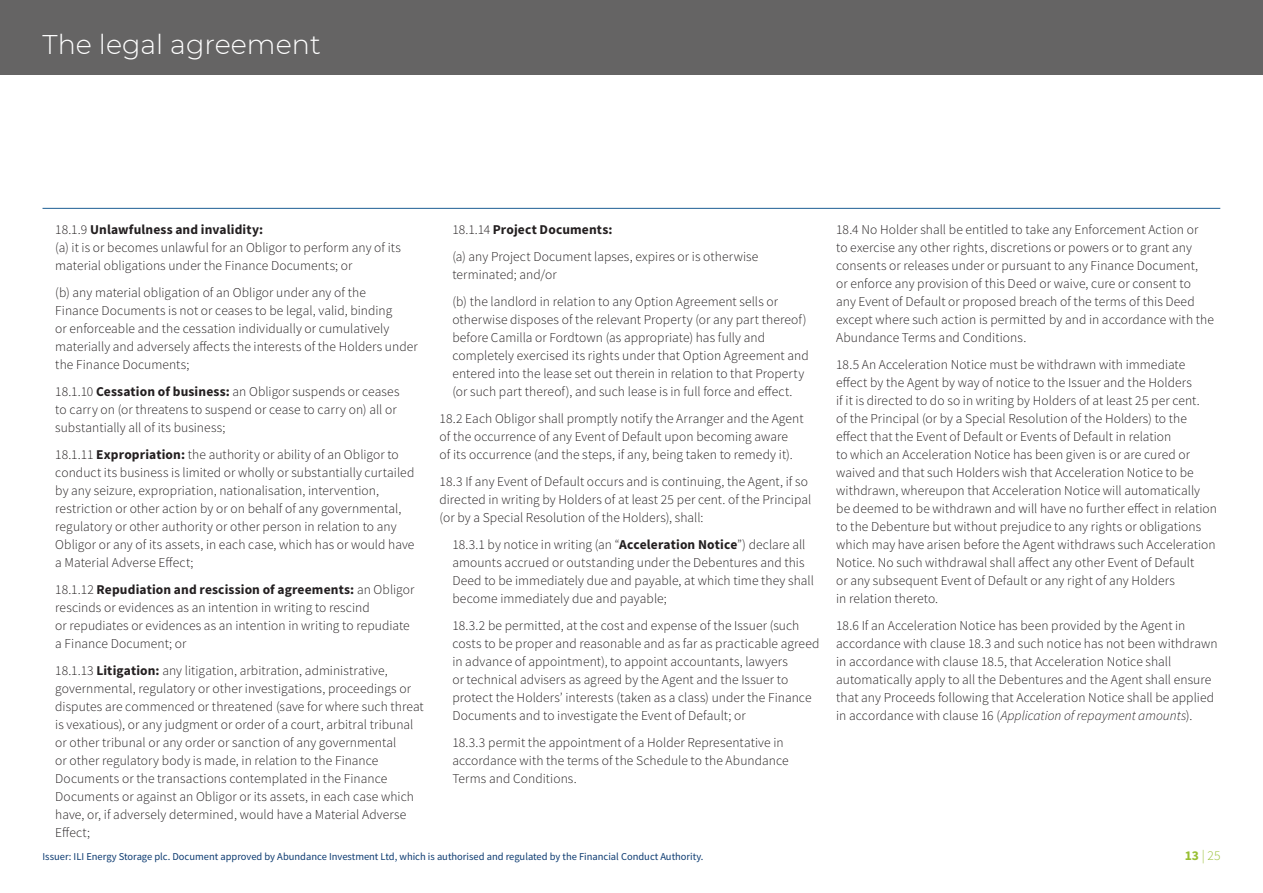
<style>
.page{position:relative;width:1263px;height:893px;background:#fff}
.page>*{position:absolute;margin:0;border:0;box-sizing:border-box;transform-origin:0 0}
.t1{font:300 27px "Montserrat";color:#fff}
.t2{font:300 13.5px/18px "Source Sans Pro";letter-spacing:.005em;color:#231f20}
.t3{font:700 13.5px "Source Sans Pro";letter-spacing:.01em;color:#231f20}
.t4{font:300 13.5px "Source Sans Pro";color:#98bf32}
.t5{font:10.5px "Source Sans Pro";color:#0d3b71}
.s1{font-weight:300}
.s2{font-weight:700}
.s3{font-style:italic}
</style>
<div class="page">
<div style="left:0;top:0;width:1263px;height:74px;background:#656464"></div>
<hr style="left:43px;top:208px;width:1177px;height:1px;background:#1c5d93">
<h1 class="t1" style="left:43px;top:26px;width:280px">The legal agreement</h1>
<p class="t3" style="left:55px;top:220px;width:209px"><span class="s1">18.1.9</span> Unlawfulness and invalidity:</p>
<p class="t2" style="left:55px;top:239px;width:347px">(a) it is or becomes unlawful for an Obligor to perform any of its material obligations under the Finance Documents; or</p>
<p class="t2" style="left:55px;top:284px;width:364px">(b) any material obligation of an Obligor under any of the<br>Finance Documents is not or ceases to be legal, valid, binding<br>or enforceable and the cessation individually or cumulatively materially and adversely affects the interests of the Holders under the Finance Documents;</p>
<p class="t2" style="left:55px;top:383px;width:346px">18.1.10 <span class="s2">Cessation of business:</span> an Obligor suspends or ceases to carry on (or threatens to suspend or cease to carry on) all or substantially all of its business;</p>
<p class="t2" style="left:55px;top:446px;width:361px">18.1.11 <span class="s2">Expropriation:</span> the authority or ability of an Obligor to conduct its business is limited or wholly or substantially curtailed by any seizure, expropriation, nationalisation, intervention, restriction or other action by or on behalf of any governmental, regulatory or other authority or other person in relation to any Obligor or any of its assets, in each case, which has or would have</p>
<p class="t2" style="left:55px;top:554px;width:140px">a Material Adverse Effect;</p>
<p class="t2" style="left:55px;top:581px;width:361px">18.1.12 <span class="s2">Repudiation and rescission of agreements:</span> an Obligor rescinds or evidences as an intention in writing to rescind</p>
<p class="t2" style="left:55px;top:617px;width:356px">or repudiates or evidences as an intention in writing to repudiate</p>
<p class="t2" style="left:55px;top:635px;width:133px">a Finance Document; or</p>
<p class="t2" style="left:55px;top:662px;width:370px">18.1.13 <span class="s2">Litigation:</span> any litigation, arbitration, administrative, governmental, regulatory or other investigations, proceedings or disputes are commenced or threatened (save for where such threat is vexatious), or any judgment or order of a court, arbitral tribunal or other tribunal or any order or sanction of any governmental<br>or other regulatory body is made, in relation to the Finance Documents or the transactions contemplated in the Finance Documents or against an Obligor or its assets, in each case which have, or, if adversely determined, would have a Material Adverse Effect;</p>
<p class="t3" style="left:452px;top:220px;width:162px"><span class="s1">18.1.14</span> Project Documents:</p>
<p class="t2" style="left:452px;top:248px;width:308px">(a) any Project Document lapses, expires or is otherwise terminated; and/or</p>
<p class="t2" style="left:452px;top:293px;width:358px">(b) the landlord in relation to any Option Agreement sells or otherwise disposes of the relevant Property (or any part thereof) before Camilla or Fordtown (as appropriate) has fully and completely exercised its rights under that Option Agreement and entered into the lease set out therein in relation to that Property</p>
<p class="t2" style="left:452px;top:383px;width:342px">(or such part thereof), and such lease is in full force and effect.</p>
<p class="t2" style="left:440px;top:410px;width:365px">18.2 Each Obligor shall promptly notify the Arranger and the Agent</p>
<p class="t2" style="left:440px;top:428px;width:350px">of the occurrence of any Event of Default upon becoming aware</p>
<p class="t2" style="left:440px;top:446px;width:355px">of its occurrence (and the steps, if any, being taken to remedy it).</p>
<p class="t2" style="left:440px;top:473px;width:373px">18.3 If any Event of Default occurs and is continuing, the Agent, if so directed in writing by Holders of at least 25 per cent. of the Principal (or by a Special Resolution of the Holders), shall:</p>
<p class="t2" style="left:452px;top:536px;width:363px">18.3.1 by notice in writing (an “<span class="s2">Acceleration Notice</span>”) declare all amounts accrued or outstanding under the Debentures and this Deed to be immediately due and payable, at which time they shall become immediately due and payable;</p>
<p class="t2" style="left:452px;top:617px;width:369px">18.3.2 be permitted, at the cost and expense of the Issuer (such costs to be proper and reasonable and as far as practicable agreed in advance of appointment), to appoint accountants, lawyers<br>or technical advisers as agreed by the Agent and the Issuer to protect the Holders’ interests (taken as a class) under the Finance Documents and to investigate the Event of Default; or</p>
<p class="t2" style="left:452px;top:734px;width:338px">18.3.3 permit the appointment of a Holder Representative in accordance with the terms of the Schedule to the Abundance<br>Terms and Conditions.</p>
<p class="t2" style="left:836px;top:221px;width:379px">18.4 No Holder shall be entitled to take any Enforcement Action or<br>to exercise any other rights, discretions or powers or to grant any consents or releases under or pursuant to any Finance Document,<br>or enforce any provision of this Deed or waive, cure or consent to<br>any Event of Default or proposed breach of the terms of this Deed except where such action is permitted by and in accordance with the Abundance Terms and Conditions.</p>
<p class="t2" style="left:836px;top:356px;width:351px">18.5 An Acceleration Notice must be withdrawn with immediate</p>
<p class="t2" style="left:836px;top:374px;width:357px">effect by the Agent by way of notice to the Issuer and the Holders</p>
<p class="t2" style="left:836px;top:392px;width:365px">if it is directed to do so in writing by Holders of at least 25 per cent.</p>
<p class="t2" style="left:836px;top:410px;width:352px">of the Principal (or by a Special Resolution of the Holders) to the effect that the Event of Default or Events of Default in relation</p>
<p class="t2" style="left:836px;top:446px;width:365px">to which an Acceleration Notice has been given is or are cured or waived and that such Holders wish that Acceleration Notice to be withdrawn, whereupon that Acceleration Notice will automatically</p>
<p class="t2" style="left:836px;top:500px;width:382px">be deemed to be withdrawn and will have no further effect in relation to the Debenture but without prejudice to any rights or obligations which may have arisen before the Agent withdraws such Acceleration Notice. No such withdrawal shall affect any other Event of Default</p>
<p class="t2" style="left:836px;top:572px;width:340px">or any subsequent Event of Default or any right of any Holders</p>
<p class="t2" style="left:836px;top:590px;width:104px">in relation thereto.</p>
<p class="t2" style="left:836px;top:617px;width:383px">18.6 If an Acceleration Notice has been provided by the Agent in accordance with clause 18.3 and such notice has not been withdrawn in accordance with clause 18.5, that Acceleration Notice shall automatically apply to all the Debentures and the Agent shall ensure that any Proceeds following that Acceleration Notice shall be applied in accordance with clause 16 (<span class="s3">Application of repayment amounts</span>).</p>
<p class="t5" style="left:43px;top:849px;width:662px">Issuer: ILI Energy Storage plc. Document approved by Abundance Investment Ltd, which is authorised and regulated by the Financial Conduct Authority.</p>
<p class="t4" style="left:1185px;top:847px;width:37px"><span class="s2">13</span> | 25</p>
</div>
